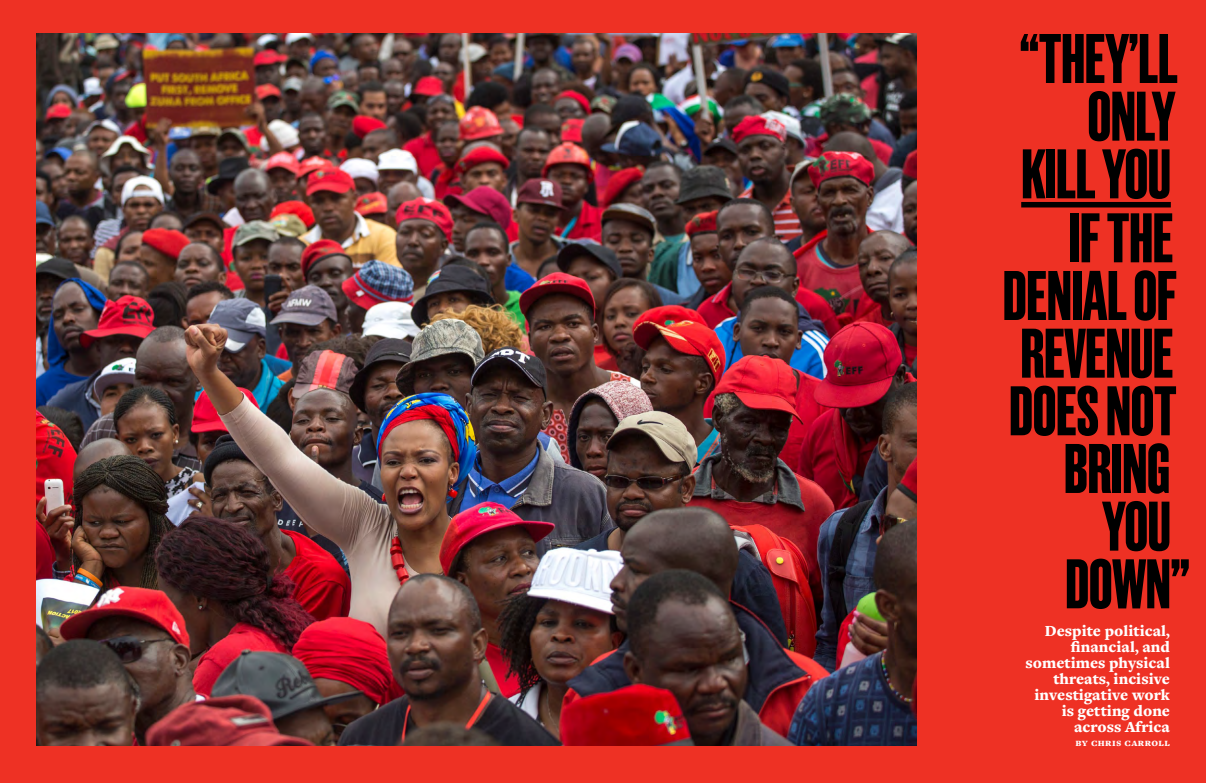
<style>
.page{position:relative;width:1206px;height:783px;background:#ee3124}
.page>*{position:absolute;margin:0;border:0;box-sizing:border-box;transform-origin:0 0}
.t1{font:700 70px/57.7px "Grotzec Xcond";letter-spacing:-.01em;color:#000;text-align:right}
.t2{font:900 16px/16px "Freight Text Pro";color:#fff;text-align:right}
.t3{font:900 11px "Freight Text Pro";letter-spacing:.03em;color:#fff}
</style>
<div class="page">
<img style="left:36px;top:33px;width:880px;height:713px">
<div style="left:1021px;top:202px;width:150px;height:5px;background:#000"></div>
<h1 class="t1" style="left:1019px;top:25px;width:160px">“THEY’LL<br>ONLY<br>KILL YOU</h1>
<h1 class="t1" style="left:1003px;top:204px;width:189px">IF THE<br>DENIAL OF<br>REVENUE<br>DOES NOT<br>BRING<br>YOU<br>DOWN”</h1>
<p class="t2" style="left:1026px;top:622px;width:146px">Despite political, financial, and sometimes physical threats, incisive investigative work is getting done across Africa</p>
<p class="t3" style="left:1076px;top:735px;width:90px">By Chris Carroll</p>
</div>
